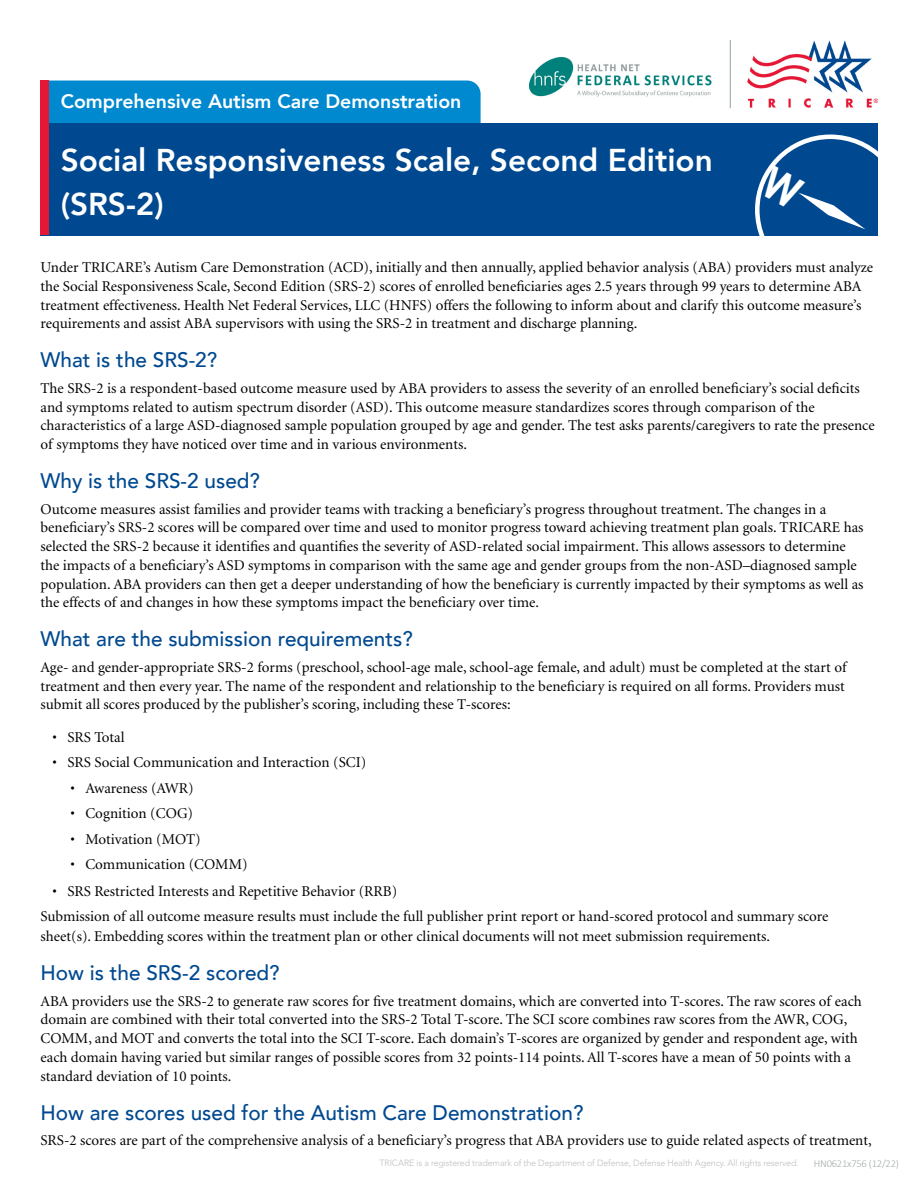
<style>
.page{position:relative;width:918px;height:1188px;background:#fff}
.page>*{position:absolute;margin:0;border:0;box-sizing:border-box;transform-origin:0 0}
.t1{font:800 31.5px/43.5px "Avenir";color:#fff}
.t2{font:500 21px "Avenir";color:#004990}
.t3{font:800 19.5px "Avenir";color:#fff}
.t4{font:15px/18.8px "Minion";color:#000}
.t5{font:300 10.5px "Calibri";letter-spacing:-.02em;color:#a1abab}
.t6{font:300 9px "Avenir LT Std";letter-spacing:-.01em;color:#bcbec0}
</style>
<div class="page">
<div style="left:40px;top:123px;width:838px;height:112px;background:#004990"></div>
<div style="left:49px;top:81px;width:432px;height:42px;background:#0089cf"></div>
<div style="left:40px;top:81px;width:9px;height:154px;background:#e31837"></div>
<img style="left:529px;top:40px;width:349px;height:69px">
<div style="left:755px;top:135px;width:151px;height:150px;border:5px solid #fff;border-radius:50%"></div>
<svg style="left:759px;top:164px;width:106px;height:65px"></svg>
<p class="t3" style="left:61px;top:86px;width:402px">Comprehensive Autism Care Demonstration</p>
<p class="t1" style="left:61px;top:139px;width:654px">Social Responsiveness Scale, Second Edition (SRS-2)</p>
<p class="t4" style="left:40px;top:259px;width:834px">Under TRICARE’s Autism Care Demonstration (ACD), initially and then annually, applied behavior analysis (ABA) providers must analyze the Social Responsiveness Scale, Second Edition (SRS-2) scores of enrolled benefciaries ages 2.5 years through 99 years to determine ABA treatment effectiveness. Health Net Federal Services, LLC (HNFS) offers the following to inform about and clarify this outcome measure’s requirements and assist ABA supervisors with using the SRS-2 in treatment and discharge planning.</p>
<h3 class="t2" style="left:40px;top:342px;width:178px">What is the SRS-2?</h3>
<p class="t4" style="left:40px;top:379px;width:836px">The SRS-2 is a respondent-based outcome measure used by ABA providers to assess the severity of an enrolled benefciary’s social defcits and symptoms related to autism spectrum disorder (ASD). This outcome measure standardizes scores through comparison of the characteristics of a large ASD-diagnosed sample population grouped by age and gender. The test asks parents/caregivers to rate the presence of symptoms they have noticed over time and in various environments.</p>
<h3 class="t2" style="left:40px;top:463px;width:221px">Why is the SRS-2 used?</h3>
<p class="t4" style="left:40px;top:500px;width:825px">Outcome measures assist families and provider teams with tracking a benefciary’s progress throughout treatment. The changes in a benefciary’s SRS-2 scores will be compared over time and used to monitor progress toward achieving treatment plan goals. TRICARE has selected the SRS-2 because it identifes and quantifes the severity of ASD-related social impairment. This allows assessors to determine the impacts of a benefciary’s ASD symptoms in comparison with the same age and gender groups from the non-ASD–diagnosed sample population. ABA providers can then get a deeper understanding of how the benefciary is currently impacted by their symptoms as well as the effects of and changes in how these symptoms impact the benefciary over time.</p>
<h3 class="t2" style="left:40px;top:621px;width:374px">What are the submission requirements?</h3>
<p class="t4" style="left:40px;top:658px;width:809px">Age- and gender-appropriate SRS-2 forms (preschool, school-age male, school-age female, and adult) must be completed at the start of treatment and then every year. The name of the respondent and relationship to the benefciary is required on all forms. Providers must submit all scores produced by the publisher’s scoring, including these T-scores:</p>
<p class="t4" style="left:52px;top:728px;width:74px">• SRS Total</p>
<p class="t4" style="left:52px;top:754px;width:315px">• SRS Social Communication and Interaction (SCI)</p>
<p class="t4" style="left:70px;top:779px;width:125px">• Awareness (AWR)</p>
<p class="t4" style="left:70px;top:805px;width:124px">• Cognition (COG)</p>
<p class="t4" style="left:70px;top:830px;width:132px">• Motivation (MOT)</p>
<p class="t4" style="left:70px;top:856px;width:179px">• Communication (COMM)</p>
<p class="t4" style="left:52px;top:882px;width:346px">• SRS Restricted Interests and Repetitive Behavior (RRB)</p>
<p class="t4" style="left:40px;top:907px;width:789px;line-height:19.8px">Submission of all outcome measure results must include the full publisher print report or hand-scored protocol and summary score sheet(s). Embedding scores within the treatment plan or other clinical documents will not meet submission requirements.</p>
<h3 class="t2" style="left:40px;top:955px;width:241px">How is the SRS-2 scored?</h3>
<p class="t4" style="left:40px;top:992px;width:823px">ABA providers use the SRS-2 to generate raw scores for fve treatment domains, which are converted into T-scores. The raw scores of each domain are combined with their total converted into the SRS-2 Total T-score. The SCI score combines raw scores from the AWR, COG, COMM, and MOT and converts the total into the SCI T-score. Each domain’s T-scores are organized by gender and respondent age, with each domain having varied but similar ranges of possible scores from 32 points-114 points. All T-scores have a mean of 50 points with a standard deviation of 10 points.</p>
<p class="t2" style="left:40px;top:1094px;width:545px">How are scores used for the Autism Care Demonstration?</p>
<p class="t4" style="left:40px;top:1131px;width:833px">SRS-2 scores are part of the comprehensive analysis of a benefciary’s progress that ABA providers use to guide related aspects of treatment,</p>
<p class="t6" style="left:380px;top:1158px;width:421px">TRICARE is a registered trademark of the Department of Defense, Defense Health Agency. All rights reserved.</p>
<p class="t5" style="left:814px;top:1157px;width:87px">HN0621x756 (12/22)</p>
</div>
